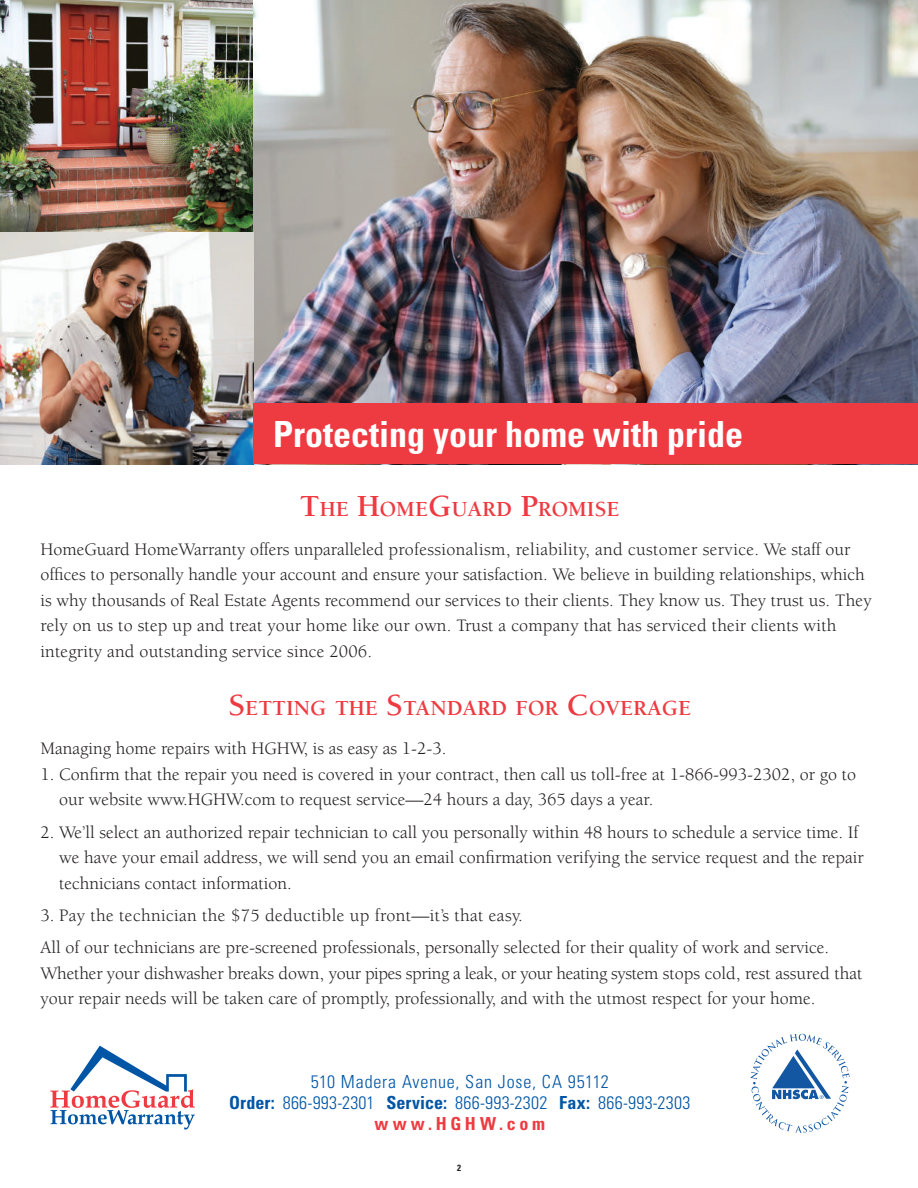
<style>
.page{position:relative;width:918px;height:1188px;background:#fff}
.page>*{position:absolute;margin:0;border:0;box-sizing:border-box;transform-origin:0 0}
.t1{font:700 condensed 36px "Univers LT Std";color:#fff}
.t2{font:700 22.05px "Berkeley Std";color:#ee3a41}
.t3{font:18px/25.5px "Berkeley Std";color:#231f20}
.t4{font:300 condensed 18px/20.7px "Univers LT Std";letter-spacing:.015em;color:#0155a5;text-align:center}
.t5{font:700 condensed 9px "Univers LT Std";color:#231f20}
.s1{font-size:31.5px}
.s2{font-weight:700}
.s3{font-weight:700;color:#ee3a41}
</style>
<div class="page">
<svg style="left:50px;top:1046px;width:145px;height:84px"></svg>
<svg style="left:750px;top:1034px;width:100px;height:99px"></svg>
<img style="left:0;top:0;width:918px;height:464px">
<div style="left:254px;top:404px;width:664px;height:60px;background:#ee3a41"></div>
<h1 class="t1" style="left:273px;top:412px;width:471px">Protecting your home with pride</h1>
<p class="t2" style="left:300px;top:497px;width:321px"><span class="s1">T</span>HE <span class="s1">H</span>OME<span class="s1">G</span>UARD <span class="s1">P</span>ROMISE</p>
<p class="t3" style="left:40px;top:537px;width:833px">HomeGuard HomeWarranty offers unparalleled professionalism, reliability, and customer service. We staff our offices to personally handle your account and ensure your satisfaction. We believe in building relationships, which is why thousands of Real Estate Agents recommend our services to their clients. They know us. They trust us. They rely on us to step up and treat your home like our own. Trust a company that has serviced their clients with integrity and outstanding service since 2006.</p>
<p class="t2" style="left:228px;top:697px;width:464px"><span class="s1">S</span>ETTING THE <span class="s1">S</span>TANDARD FOR <span class="s1">C</span>OVERAGE</p>
<p class="t3" style="left:40px;top:736px;width:408px">Managing home repairs with HGHW, is as easy as 1-2-3.</p>
<p class="t3" style="left:59px;top:762px;width:799px;text-indent:-19px">1. Confirm that the repair you need is covered in your contract, then call us toll-free at 1-866-993-2302, or go to our website www.HGHW.com to request service—24 hours a day, 365 days a year.</p>
<p class="t3" style="left:59px;top:820px;width:806px;text-indent:-19px">2. We’ll select an authorized repair technician to call you personally within 48 hours to schedule a service time. If we have your email address, we will send you an email confirmation verifying the service request and the repair technicians contact information.</p>
<p class="t3" style="left:40px;top:899px;width:790px;line-height:32.2px">3. Pay the technician the $75 deductible up front—it’s that easy.<br>All of our technicians are pre-screened professionals, personally selected for their quality of work and service.</p>
<p class="t3" style="left:40px;top:961px;width:823px">Whether your dishwasher breaks down, your pipes spring a leak, or your heating system stops cold, rest assured that your repair needs will be taken care of promptly, professionally, and with the utmost respect for your home.</p>
<p class="t4" style="left:229px;top:1072px;width:463px">510 Madera Avenue, San Jose, CA 95112<br><span class="s2">Order:</span> 866-993-2301 <span class="s2">Service:</span> 866-993-2302 <span class="s2">Fax:</span> 866-993-2303 <span class="s3">www.HGHW.com</span></p>
<p class="t5" style="left:457px;top:1163px;width:5px">2</p>
</div>
